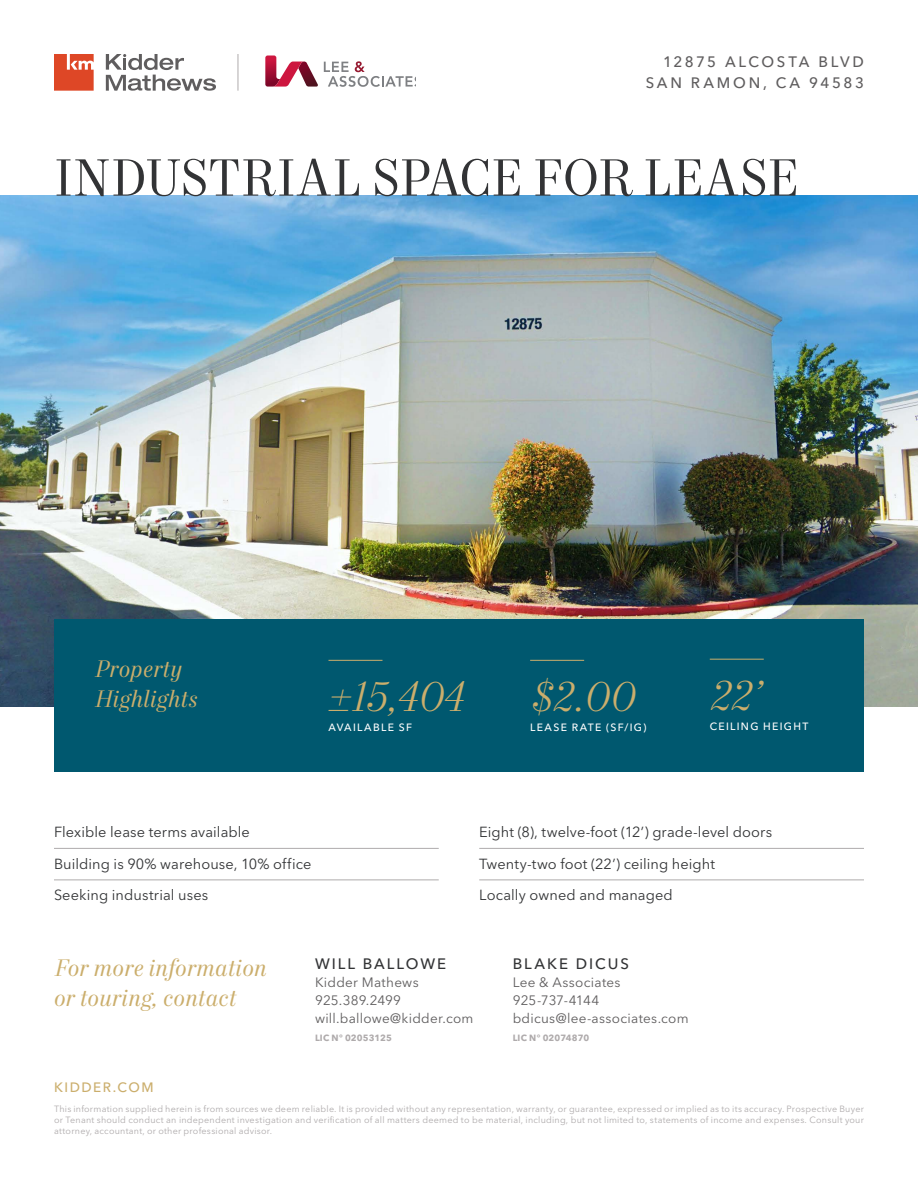
<style>
.page{position:relative;width:918px;height:1188px;background:#fff}
.page>*{position:absolute;margin:0;border:0;box-sizing:border-box;transform-origin:0 0}
.t1{font:52.5px "Mort Modern 08";letter-spacing:-.01em;color:#323335}
.t2{font:italic 300 42px "Mort Modern 07";letter-spacing:.005em;color:#cbae6c}
.t3{font:italic 24px/30px "Mort Modern 08";letter-spacing:.005em;color:#cbae6c}
.t4{font:500 15px/21px "Avenir Next LT Pro";letter-spacing:.175em;color:#5f5d5e;text-align:right}
.t5{font:500 15px "Avenir Next LT Pro";letter-spacing:.135em;color:#323335}
.t6{font:14.55px/31.5px "Avenir Next LT Pro";letter-spacing:.005em;color:#323335}
.t7{font:13.5px/18px "Avenir Next LT Pro";letter-spacing:.02em;color:#5f5d5e}
.t8{font:500 13.5px "Avenir Next LT Pro";letter-spacing:.11em;color:#cbae6c}
.t9{font:500 10.5px "Avenir Next LT Pro";letter-spacing:.125em;color:#fff}
.t10{font:9px/10.8px "Avenir Next LT Pro";letter-spacing:.025em;color:#afabac;text-align:justify}
.t11{font:700 9px "Avenir Next LT Pro";letter-spacing:.015em;color:#afabac}
</style>
<div class="page">
<img style="left:0;top:195px;width:918px;height:511px">
<hr style="left:54px;top:848px;width:385px;height:1px;background:#afabac">
<hr style="left:54px;top:880px;width:385px;height:1px;background:#afabac">
<hr style="left:479px;top:848px;width:385px;height:1px;background:#afabac">
<hr style="left:479px;top:880px;width:385px;height:1px;background:#afabac">
<div style="left:54px;top:619px;width:810px;height:153px;background:#00586f"></div>
<hr style="left:530px;top:660px;width:54px;height:1px;background:#cbae6c">
<hr style="left:710px;top:659px;width:54px;height:1px;background:#cbae6c">
<hr style="left:328px;top:660px;width:54px;height:1px;background:#cbae6c">
<svg style="left:324px;top:61px;width:91px;height:26px"></svg>
<svg style="left:265px;top:56px;width:53px;height:31px"></svg>
<hr style="left:238px;top:54px;width:1px;height:37px;background:#afabac">
<svg style="left:106px;top:54px;width:110px;height:37px"></svg>
<svg style="left:54px;top:54px;width:40px;height:37px"></svg>
<h3 class="t4" style="left:646px;top:52px;width:220px">12875 ALCOSTA BLVD<br>SAN RAMON, CA 94583</h3>
<h1 class="t1" style="left:54px;top:146px;width:747px">INDUSTRIAL SPACE FOR LEASE</h1>
<h3 class="t3" style="left:94px;top:655px;width:105px">Property<br>Highlights</h3>
<h2 class="t2" style="left:328px;top:671px;width:137px">±15,404</h2>
<p class="t9" style="left:328px;top:721px;width:85px">AVAILABLE SF</p>
<h2 class="t2" style="left:530px;top:671px;width:106px">$2.00</h2>
<p class="t9" style="left:530px;top:721px;width:118px">LEASE RATE (SF/IG)</p>
<h2 class="t2" style="left:710px;top:670px;width:54px">22’</h2>
<p class="t9" style="left:710px;top:720px;width:100px">CEILING HEIGHT</p>
<h3 class="t6" style="left:54px;top:817px;width:259px">Flexible lease terms available<br>Building is 90% warehouse, 10% office<br>Seeking industrial uses</h3>
<h3 class="t6" style="left:479px;top:817px;width:295px">Eight (8), twelve-foot (12’) grade-level doors<br>Twenty-two foot (22’) ceiling height<br>Locally owned and managed</h3>
<h3 class="t3" style="left:54px;top:954px;width:215px">For more information or touring, contact</h3>
<h3 class="t5" style="left:315px;top:955px;width:133px">WILL BALLOWE</h3>
<h3 class="t7" style="left:315px;top:974px;width:160px">Kidder Mathews<br>925.389.2499 will.ballowe@kidder.com</h3>
<p class="t11" style="left:315px;top:1033px;width:78px">LIC N° 02053125</p>
<h3 class="t5" style="left:513px;top:955px;width:118px">BLAKE DICUS</h3>
<h3 class="t7" style="left:513px;top:974px;width:178px">Lee &amp; Associates<br>925-737-4144 bdicus@lee-associates.com</h3>
<p class="t11" style="left:513px;top:1033px;width:78px">LIC N° 02074870</p>
<h3 class="t8" style="left:54px;top:1079px;width:101px">KIDDER.COM</h3>
<p class="t10" style="left:54px;top:1104px;width:812px">This information supplied herein is from sources we deem reliable. It is provided without any representation, warranty, or guarantee, expressed or implied as to its accuracy. Prospective Buyer or Tenant should conduct an independent investigation and verification of all matters deemed to be material, including, but not limited to, statements of income and expenses. Consult your attorney, accountant, or other professional advisor.</p>
</div>
